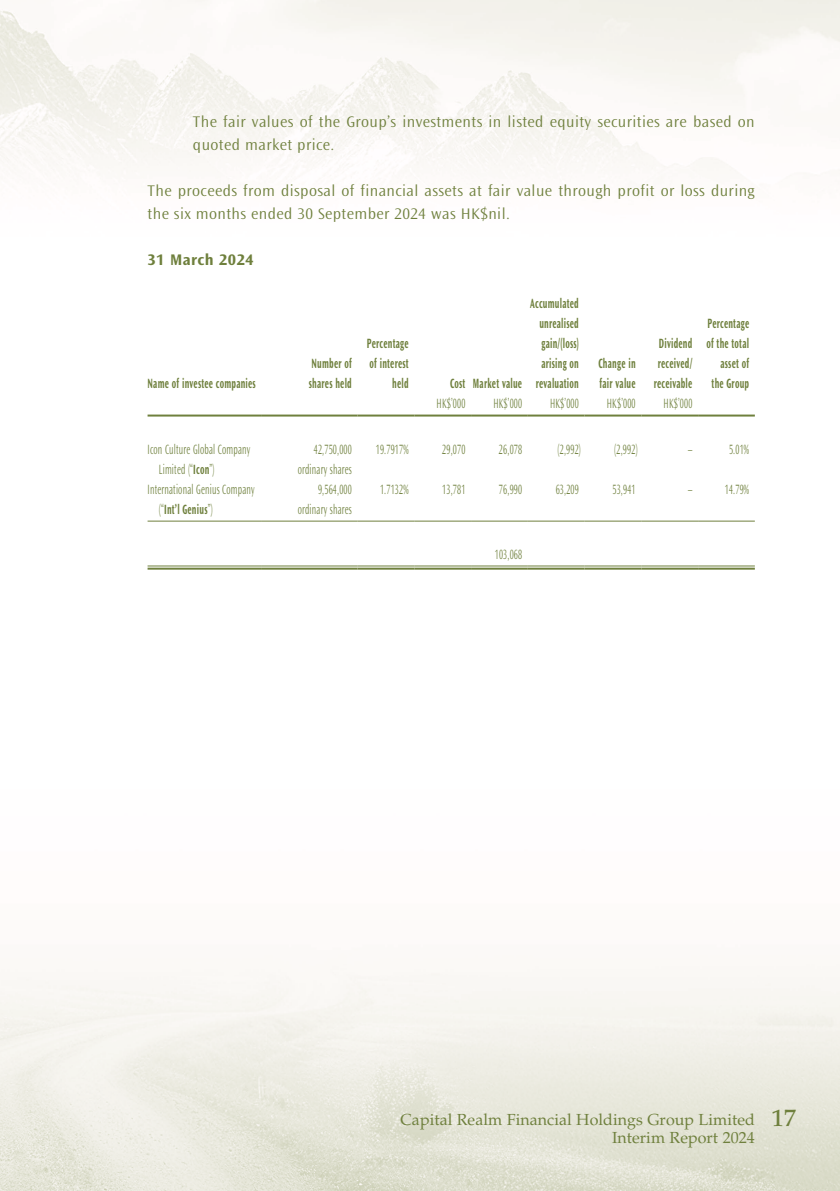
<style>
.page{position:relative;width:840px;height:1191px;background:#fff}
.page>*{position:absolute;margin:0;border:0;box-sizing:border-box;transform-origin:0 0}
.t1{font:500 24px "Palatino LT Std";color:#6f803d}
.t2{font:300 16px/23px "Ocean Sans Std";letter-spacing:.025em;color:#6f803d}
.t3{font:16px/18px "Palatino LT Std";letter-spacing:.005em;color:#6f803d;text-align:right}
.t4{font:700 16px "Ocean Sans Std";letter-spacing:.025em;color:#6f803d}
.t5{font:300 14px/20px "Ocean Sans Std";letter-spacing:.025em;color:#6f803d;scale:.6 1}
.t6{font:700 14px/20px "Ocean Sans Std";letter-spacing:.025em;color:#6f803d;text-align:right;scale:.6 1}
.s1{font-weight:700}
</style>
<div class="page">
<img style="left:0;top:0;width:839px;height:1191px">
<hr style="left:147px;top:414px;width:114px;height:2px;background:#6f803d">
<hr style="left:261px;top:414px;width:96px;height:2px;background:#6f803d">
<hr style="left:357px;top:414px;width:57px;height:2px;background:#6f803d">
<hr style="left:414px;top:414px;width:57px;height:2px;background:#6f803d">
<hr style="left:471px;top:414px;width:56px;height:2px;background:#6f803d">
<hr style="left:527px;top:414px;width:57px;height:2px;background:#6f803d">
<hr style="left:584px;top:414px;width:57px;height:2px;background:#6f803d">
<hr style="left:641px;top:414px;width:56px;height:2px;background:#6f803d">
<hr style="left:697px;top:414px;width:57px;height:2px;background:#6f803d">
<hr style="left:147px;top:520px;width:114px;height:1px;background:#6f803d">
<hr style="left:261px;top:520px;width:96px;height:1px;background:#6f803d">
<hr style="left:357px;top:520px;width:57px;height:1px;background:#6f803d">
<hr style="left:414px;top:520px;width:57px;height:1px;background:#6f803d">
<hr style="left:471px;top:520px;width:56px;height:1px;background:#6f803d">
<hr style="left:527px;top:520px;width:57px;height:1px;background:#6f803d">
<hr style="left:584px;top:520px;width:57px;height:1px;background:#6f803d">
<hr style="left:641px;top:520px;width:56px;height:1px;background:#6f803d">
<hr style="left:697px;top:520px;width:57px;height:1px;background:#6f803d">
<hr style="left:147px;top:565px;width:114px;height:1px;background:#6f803d">
<hr style="left:147px;top:567px;width:114px;height:2px;background:#6f803d">
<hr style="left:261px;top:565px;width:96px;height:1px;background:#6f803d">
<hr style="left:261px;top:567px;width:96px;height:2px;background:#6f803d">
<hr style="left:357px;top:565px;width:57px;height:1px;background:#6f803d">
<hr style="left:357px;top:567px;width:57px;height:2px;background:#6f803d">
<hr style="left:414px;top:565px;width:57px;height:1px;background:#6f803d">
<hr style="left:414px;top:567px;width:57px;height:2px;background:#6f803d">
<hr style="left:471px;top:565px;width:56px;height:1px;background:#6f803d">
<hr style="left:471px;top:567px;width:56px;height:2px;background:#6f803d">
<hr style="left:527px;top:565px;width:57px;height:1px;background:#6f803d">
<hr style="left:527px;top:567px;width:57px;height:2px;background:#6f803d">
<hr style="left:584px;top:565px;width:57px;height:1px;background:#6f803d">
<hr style="left:584px;top:567px;width:57px;height:2px;background:#6f803d">
<hr style="left:641px;top:565px;width:56px;height:1px;background:#6f803d">
<hr style="left:641px;top:567px;width:56px;height:2px;background:#6f803d">
<hr style="left:697px;top:565px;width:57px;height:1px;background:#6f803d">
<hr style="left:697px;top:567px;width:57px;height:2px;background:#6f803d">
<p class="t2" style="left:193px;top:110px;width:563px">The fair values of the Group’s investments in listed equity securities are based on quoted market price.</p>
<p class="t2" style="left:147px;top:179px;width:608px">The proceeds from disposal of financial assets at fair value through profit or loss during the six months ended 30 September 2024 was HK$nil.</p>
<p class="t4" style="left:147px;top:250px;width:108px">31 March 2024</p>
<p class="t6" style="left:147px;top:374px;width:182px">Name of investee companies</p>
<p class="t6" style="left:309px;top:354px;width:73px;text-align:left">Number of shares held</p>
<p class="t6" style="left:367px;top:334px;width:71px">Percentage of interest held</p>
<p class="t6" style="left:450px;top:374px;width:122px">Cost Market value</p>
<p class="t6" style="left:530px;top:294px;width:82px">Accumulated unrealised gain/(loss) arising on revaluation</p>
<p class="t6" style="left:598px;top:354px;width:63px;text-align:left">Change in fair value</p>
<p class="t6" style="left:653px;top:334px;width:66px;text-align:center">Dividend received/ receivable</p>
<p class="t5" style="left:436px;top:394px;width:49px">HK$’000</p>
<p class="t5" style="left:493px;top:394px;width:49px">HK$’000</p>
<p class="t5" style="left:550px;top:394px;width:49px">HK$’000</p>
<p class="t5" style="left:606px;top:394px;width:49px">HK$’000</p>
<p class="t5" style="left:663px;top:394px;width:49px">HK$’000</p>
<p class="t6" style="left:706px;top:314px;width:73px">Percentage of the total asset of the Group</p>
<p class="t5" style="left:159px;top:440px;width:154px;text-indent:-11px">Icon Culture Global Company<br>Limited (“<span class="s1">Icon</span>”)</p>
<p class="t5" style="left:297px;top:440px;width:92px;text-align:right">42,750,000 ordinary shares</p>
<p class="t5" style="left:375px;top:440px;width:56px">19.7917%</p>
<p class="t5" style="left:442px;top:440px;width:40px">29,070</p>
<p class="t5" style="left:498px;top:440px;width:40px">26,078</p>
<p class="t5" style="left:557px;top:440px;width:40px">(2,992)</p>
<p class="t5" style="left:614px;top:440px;width:40px">(2,992)</p>
<p class="t5" style="left:687px;top:440px;width:8px">–</p>
<p class="t5" style="left:728px;top:440px;width:35px">5.01%</p>
<p class="t5" style="left:159px;top:480px;width:161px;text-indent:-11px">International Genius Company (“<span class="s1">Int’l Genius</span>”)</p>
<p class="t5" style="left:297px;top:480px;width:92px;text-align:right">9,564,000 ordinary shares</p>
<p class="t5" style="left:380px;top:480px;width:49px">1.7132%</p>
<p class="t5" style="left:442px;top:480px;width:40px">13,781</p>
<p class="t5" style="left:498px;top:480px;width:40px">76,990</p>
<p class="t5" style="left:555px;top:480px;width:40px">63,209</p>
<p class="t5" style="left:612px;top:480px;width:40px">53,941</p>
<p class="t5" style="left:687px;top:480px;width:103px">– 14.79%</p>
<p class="t5" style="left:494px;top:545px;width:47px">103,068</p>
<p class="t3" style="left:400px;top:1110px;width:355px">Capital Realm Financial Holdings Group Limited<br>Interim Report 2024</p>
<h1 class="t1" style="left:771px;top:1103px;width:26px">17</h1>
</div>
